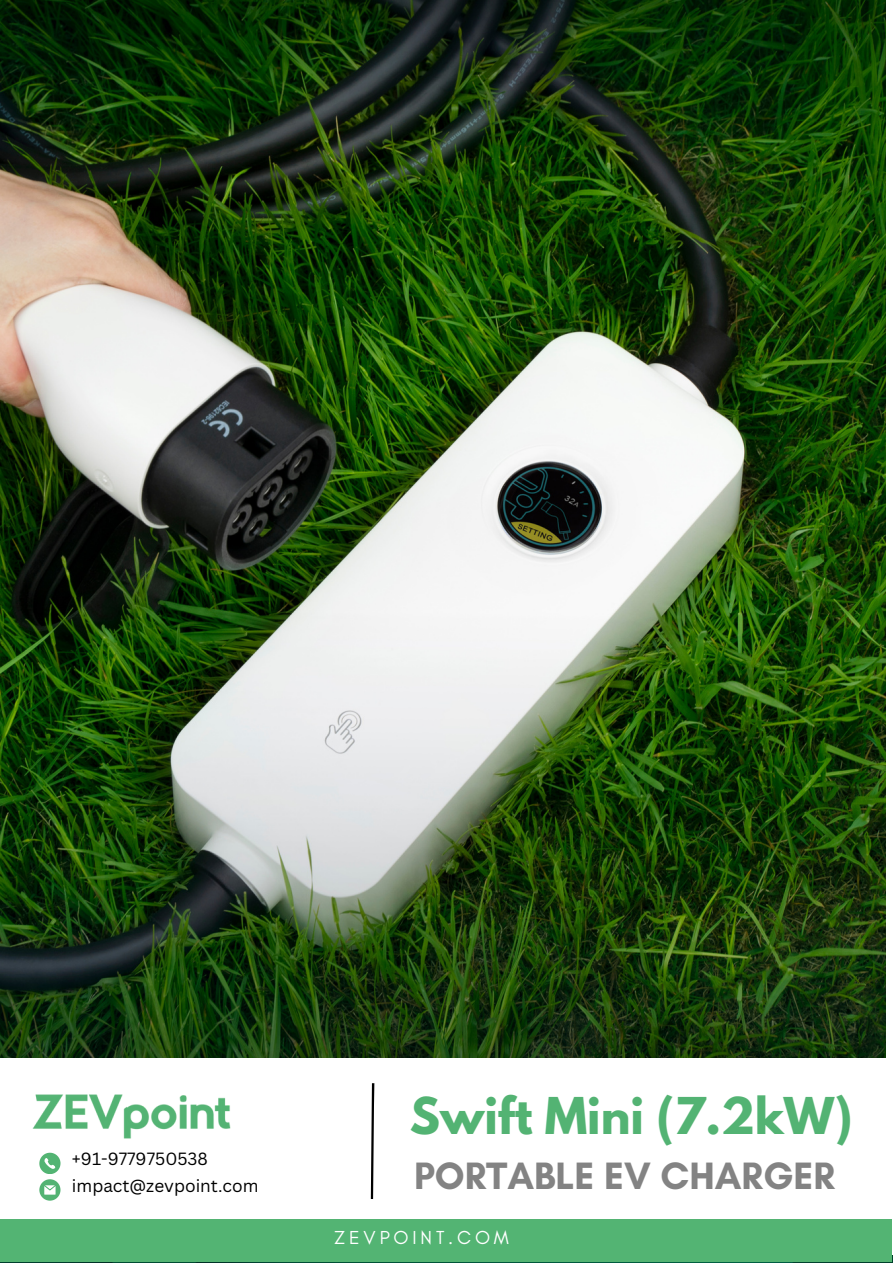
<style>
.page{position:relative;width:893px;height:1264px;background:#fff}
.page>*{position:absolute;margin:0;border:0;box-sizing:border-box;transform-origin:0 0}
.t1{font:700 44.85px "League Spartan";color:#53b373}
.t2{font:700 38.85px "Glacial Indifference";color:#838383}
.t3{font:19.2px "Glacial Indifference";letter-spacing:.2em;color:#fff}
.t4{font:17.25px/27px "Canva Sans";color:#000}
</style>
<div class="page">
<img style="left:0;top:0;width:885px;height:1057px">
<img style="left:32px;top:1094px;width:199px;height:44px">
<svg style="left:39px;top:1152px;width:21px;height:48px"></svg>
<div style="left:0;top:1219px;width:891px;height:43px;background:#53b473"></div>
<svg style="left:371px;top:1083px;width:3px;height:115px"></svg>
<p class="t4" style="left:72px;top:1144px;width:188px">+91-9779750538 impact@zevpoint.com</p>
<p class="t1" style="left:410px;top:1094px;width:444px">Swift Mini (7.2kW)</p>
<p class="t2" style="left:414px;top:1152px;width:422px">PORTABLE EV CHARGER</p>
<p class="t3" style="left:334px;top:1225px;width:176px">ZEVPOINT.COM</p>
</div>
